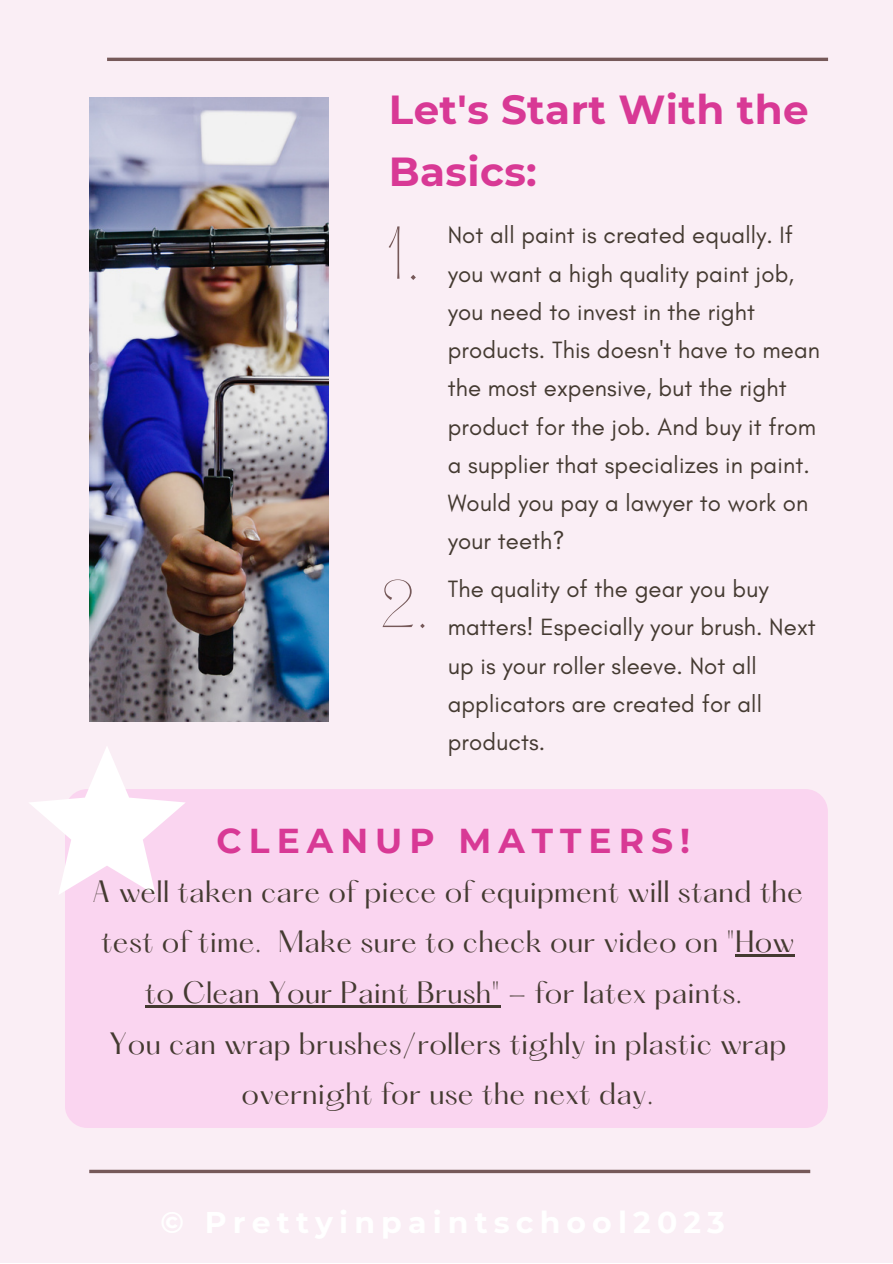
<style>
.page{position:relative;width:893px;height:1264px;background:#fff}
.page>*{position:absolute;margin:0;border:0;box-sizing:border-box;transform-origin:0 0}
.t1{font:200 65.25px "Hatton";color:#765959}
.t2{font:200 58.05px "Hatton";color:#765959}
.t3{font:700 40.5px/61.8px "Montserrat";letter-spacing:.01em;color:#d83995}
.t4{font:700 34.5px "Montserrat";letter-spacing:.205em;color:#d83995}
.t5{font:27px/50.6px "Hatton";letter-spacing:.01em;color:#443a31;text-align:center}
.t6{font:24px/38.2px "Glacial Indifference";letter-spacing:.005em;color:#443a31}
</style>
<div class="page">
<div style="left:0;top:0;width:892px;height:1262px;background:#faeef5"></div>
<div style="left:65px;top:789px;width:762px;height:338px;background:#fad5f0;border-radius:22px"></div>
<img style="left:89px;top:98px;width:239px;height:624px">
<svg style="left:89px;top:1169px;width:721px;height:4px;fill:#765959"></svg>
<svg style="left:30px;top:747px;width:155px;height:148px"></svg>
<hr style="left:735px;top:954px;width:59px;height:2px;background:#443a31">
<hr style="left:145px;top:1005px;width:355px;height:2px;background:#443a31">
<hr style="left:107px;top:58px;width:721px;height:3px;background:#765959">
<p class="t3" style="left:389px;top:78px;width:421px">Let's Start With the<br>Basics:</p>
<p class="t6" style="left:447px;top:216px;width:374px">Not all paint is created equally. If you want a high quality paint job, you need to invest in the right products. This doesn't have to mean the most expensive, but the right product for the job. And buy it from a supplier that specializes in paint.<br>Would you pay a lawyer to work on your teeth?</p>
<p class="t6" style="left:447px;top:569px;width:369px">The quality of the gear you buy matters! Especially your brush. Next up is your roller sleeve. Not all applicators are created for all products.</p>
<p class="t1" style="left:386px;top:222px;width:35px">1.</p>
<p class="t2" style="left:379px;top:577px;width:51px">2.</p>
<p class="t4" style="left:216px;top:819px;width:475px">CLEANUP MATTERS!</p>
<p class="t5" style="left:92px;top:869px;width:712px">A well taken care of piece of equipment will stand the test of time. Make sure to check our video on "How to Clean Your Paint Brush" - for latex paints.</p>
<p class="t5" style="left:109px;top:1020px;width:679px">You can wrap brushes/rollers tighly in plastic wrap overnight for use the next day.</p>
</div>
